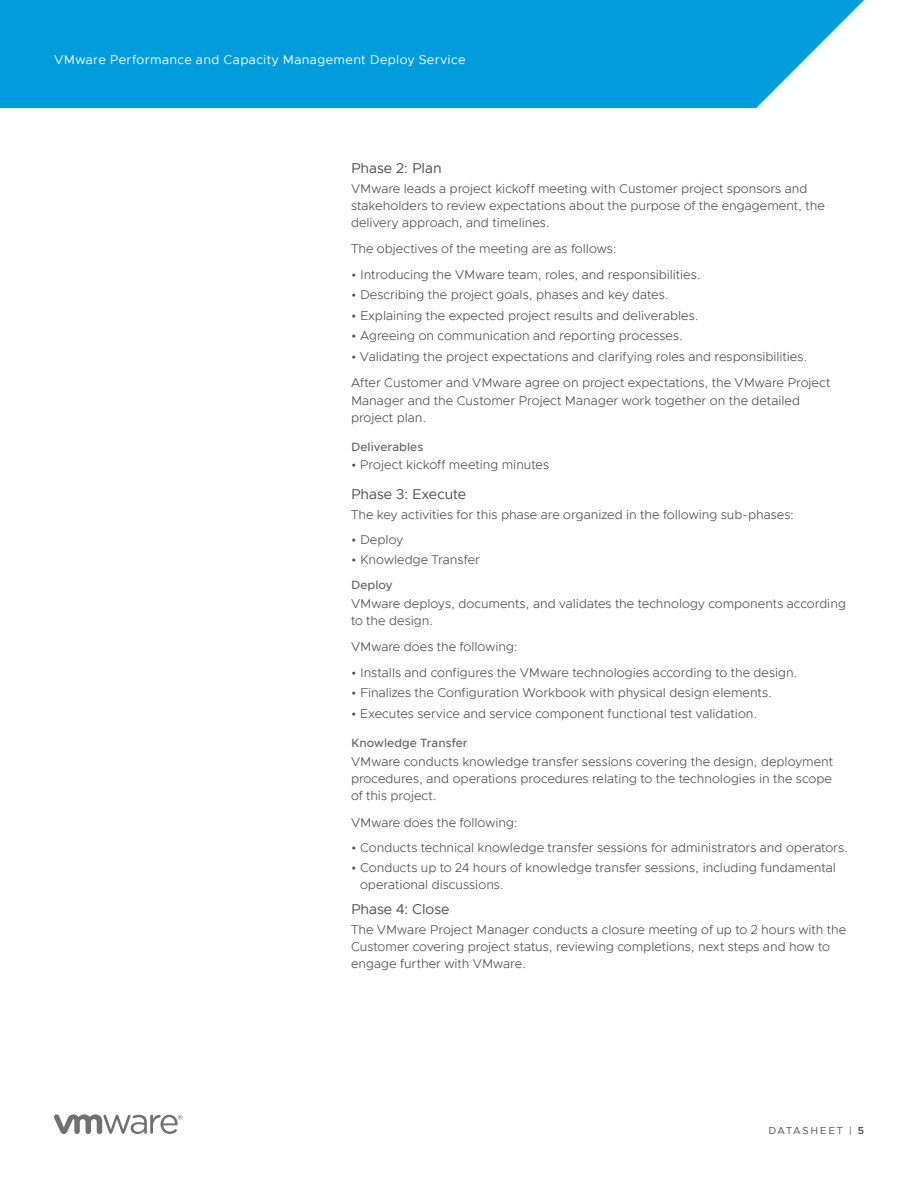
<style>
.page{position:relative;width:918px;height:1188px;background:#fff}
.page>*{position:absolute;margin:0;border:0;box-sizing:border-box;transform-origin:0 0}
._4a__SUBHEAD-2-85BLK{font:14.25px "Metropolis";color:#4b4c4d}
._3a__BODY_TEXT{font:300 12.75px/17.2px "Metropolis";color:#4b4c4d}
.t1{font:12.75px "Metropolis";letter-spacing:.03em;color:#fff}
._4a__SUBHEAD-3-gray{font:500 12px "Metropolis";letter-spacing:.005em;color:#636366}
.t2{font:10.2px "Metropolis";letter-spacing:.165em;color:#4b4c4d}
.s1{font-weight:600}
</style>
<div class="page">
<svg style="left:54px;top:1114px;width:129px;height:20px"></svg>
<div style="left:0;top:0;width:864px;height:108px;background:#009cdc"></div>
<p class="t1" style="left:54px;top:52px;width:413px">VMware Performance and Capacity Management Deploy Service</p>
<p class="_4a__SUBHEAD-2-85BLK" style="left:351px;top:160px;width:92px">Phase 2: Plan</p>
<p class="_3a__BODY_TEXT" style="left:351px;top:180px;width:476px">VMware leads a project kickoff meeting with Customer project sponsors and stakeholders to review expectations about the purpose of the engagement, the delivery approach, and timelines.</p>
<p class="_3a__BODY_TEXT" style="left:351px;top:240px;width:267px">The objectives of the meeting are as follows:</p>
<p class="_3a__BODY_TEXT" style="left:351px;top:266px;width:351px">• Introducing the VMware team, roles, and responsibilities.</p>
<p class="_3a__BODY_TEXT" style="left:351px;top:286px;width:319px">• Describing the project goals, phases and key dates.</p>
<p class="_3a__BODY_TEXT" style="left:351px;top:307px;width:349px">• Explaining the expected project results and deliverables.</p>
<p class="_3a__BODY_TEXT" style="left:351px;top:327px;width:334px">• Agreeing on communication and reporting processes.</p>
<p class="_3a__BODY_TEXT" style="left:351px;top:348px;width:458px">• Validating the project expectations and clarifying roles and responsibilities.</p>
<p class="_3a__BODY_TEXT" style="left:351px;top:374px;width:481px">After Customer and VMware agree on project expectations, the VMware Project<br>Manager and the Customer Project Manager work together on the detailed project plan.</p>
<p class="_4a__SUBHEAD-3-gray" style="left:351px;top:439px;width:74px">Deliverables</p>
<p class="_3a__BODY_TEXT" style="left:351px;top:456px;width:200px">• Project kickoff meeting minutes</p>
<p class="_4a__SUBHEAD-2-85BLK" style="left:351px;top:485px;width:117px">Phase 3: Execute</p>
<p class="_3a__BODY_TEXT" style="left:351px;top:506px;width:445px">The key activities for this phase are organized in the following sub-phases:</p>
<p class="_3a__BODY_TEXT" style="left:351px;top:531px;width:54px">• Deploy</p>
<p class="_3a__BODY_TEXT" style="left:351px;top:551px;width:131px">• Knowledge Transfer</p>
<p class="_4a__SUBHEAD-3-gray" style="left:351px;top:577px;width:43px">Deploy</p>
<p class="_3a__BODY_TEXT" style="left:351px;top:595px;width:496px">VMware deploys, documents, and validates the technology components according to the design.</p>
<p class="_3a__BODY_TEXT" style="left:351px;top:638px;width:168px">VMware does the following:</p>
<p class="_3a__BODY_TEXT" style="left:351px;top:664px;width:448px">• Installs and configures the VMware technologies according to the design.</p>
<p class="_3a__BODY_TEXT" style="left:351px;top:684px;width:423px">• Finalizes the Configuration Workbook with physical design elements.</p>
<p class="_3a__BODY_TEXT" style="left:351px;top:705px;width:408px">• Executes service and service component functional test validation.</p>
<p class="_4a__SUBHEAD-3-gray" style="left:351px;top:735px;width:118px">Knowledge Transfer</p>
<p class="_3a__BODY_TEXT" style="left:351px;top:753px;width:484px;text-align:justify">VMware conducts knowledge transfer sessions covering the design, deployment procedures, and operations procedures relating to the technologies in the scope of this project.</p>
<p class="_3a__BODY_TEXT" style="left:351px;top:814px;width:168px">VMware does the following:</p>
<p class="_3a__BODY_TEXT" style="left:351px;top:839px;width:499px">• Conducts technical knowledge transfer sessions for administrators and operators.</p>
<p class="_3a__BODY_TEXT" style="left:360px;top:860px;width:478px;line-height:16.2px;text-indent:-9px">• Conducts up to 24 hours of knowledge transfer sessions, including fundamental operational discussions.</p>
<p class="_4a__SUBHEAD-2-85BLK" style="left:351px;top:901px;width:100px">Phase 4: Close</p>
<p class="_3a__BODY_TEXT" style="left:351px;top:921px;width:497px">The VMware Project Manager conducts a closure meeting of up to 2 hours with the<br>Customer covering project status, reviewing completions, next steps and how to engage further with VMware.</p>
<p class="t2" style="left:768px;top:1124px;width:97px">DATASHEET | <span class="s1">5</span></p>
</div>
